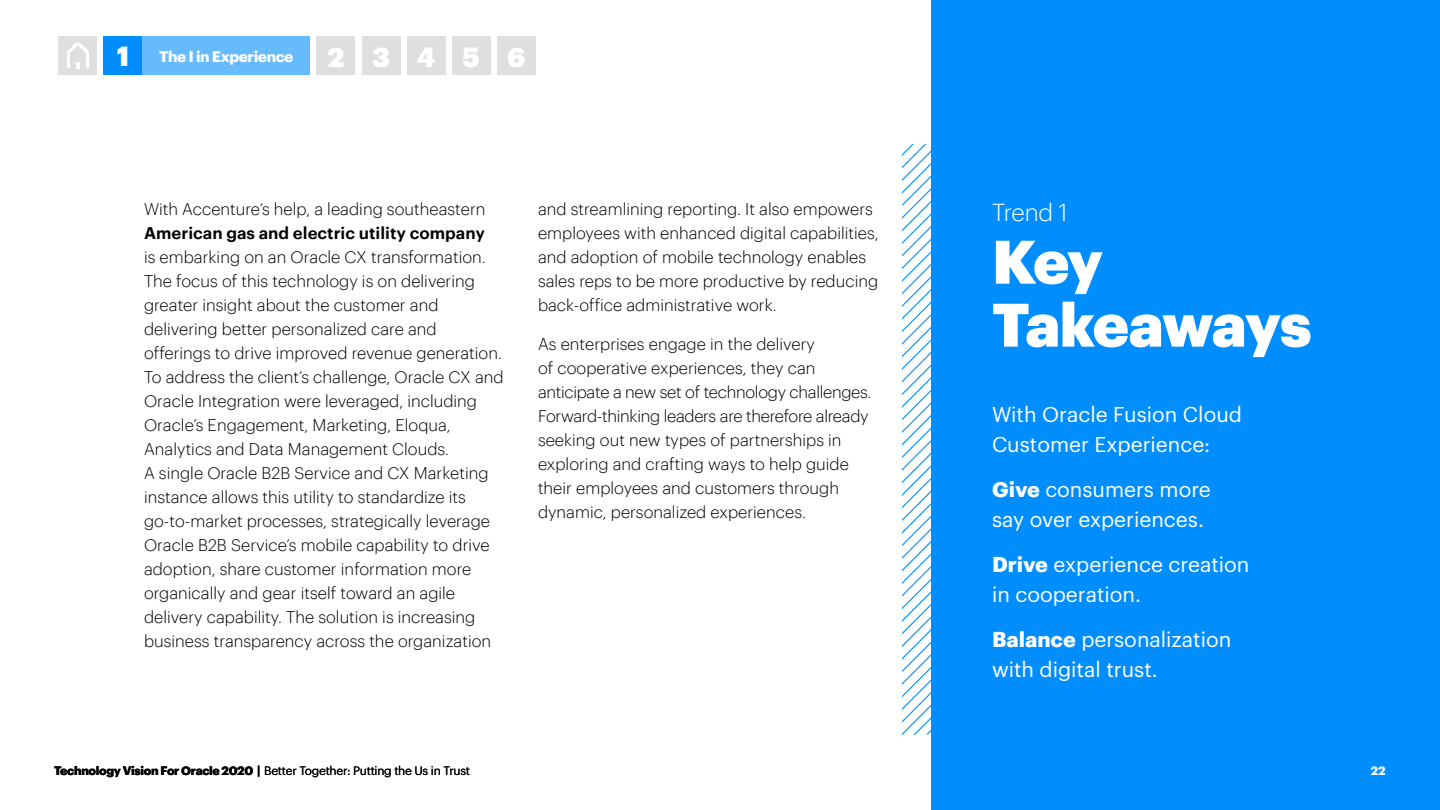
<style>
.page{position:relative;width:1440px;height:810px;background:#fff}
.page>*{position:absolute;margin:0;border:0;box-sizing:border-box;transform-origin:0 0}
.t1{font:900 60px/63px "Graphik";letter-spacing:-.03em;color:#fff}
.t2{font:900 27px "Graphik";letter-spacing:1.005em;color:#fff}
.t3{font:300 24px "Graphik";letter-spacing:-.02em;color:#fff}
.t4{font:21px/30px "Graphik";color:#fff}
.t5{font:300 16.5px/24px "Graphik";color:#000}
.t6{font:600 16.5px "Graphik";color:#000}
.t7{font:700 15px "Graphik";letter-spacing:-.025em;color:#fff}
.t8{font:12px "Graphik";letter-spacing:-.025em;color:#000}
.t9{font:700 12px "Graphik";color:#fff}
.s1{font-weight:900;font-size:27px}
.s2{font-weight:700}
</style>
<div class="page">
<div style="left:932px;top:0;width:508px;height:810px;background:#008eff"></div>
<svg style="left:902px;top:144px;width:30px;height:591px"></svg>
<div style="left:142px;top:36px;width:168px;height:39px;background:#6bf"></div>
<div style="left:58px;top:36px;width:40px;height:39px;background:#dfdfdf"></div>
<div style="left:104px;top:36px;width:38px;height:39px;background:#008eff"></div>
<svg style="left:67px;top:43px;width:22px;height:25px"></svg>
<div style="left:316px;top:36px;width:40px;height:39px;background:#dfdfdf"></div>
<div style="left:362px;top:36px;width:39px;height:39px;background:#dfdfdf"></div>
<div style="left:407px;top:36px;width:39px;height:39px;background:#dfdfdf"></div>
<div style="left:452px;top:36px;width:39px;height:39px;background:#dfdfdf"></div>
<div style="left:497px;top:36px;width:39px;height:39px;background:#dfdfdf"></div>
<p class="t7" style="left:117px;top:45px;width:178px"><span class="s1">1</span> The I in Experience</p>
<h2 class="t2" style="left:328px;top:36px;width:199px">23456</h2>
<p class="t5" style="left:144px;top:196px;width:343px">With Accenture’s help, a leading southeastern</p>
<p class="t6" style="left:144px;top:220px;width:343px">American gas and electric utility company</p>
<p class="t5" style="left:144px;top:244px;width:361px">is embarking on an Oracle CX transformation.<br>The focus of this technology is on delivering greater insight about the customer and delivering better personalized care and offerings to drive improved revenue generation.<br>To address the client’s challenge, Oracle CX and Oracle Integration were leveraged, including Oracle’s Engagement, Marketing, Eloqua, Analytics and Data Management Clouds.<br>A single Oracle B2B Service and CX Marketing instance allows this utility to standardize its go-to-market processes, strategically leverage Oracle B2B Service’s mobile capability to drive adoption, share customer information more organically and gear itself toward an agile delivery capability. The solution is increasing business transparency across the organization</p>
<p class="t5" style="left:538px;top:196px;width:342px">and streamlining reporting. It also empowers employees with enhanced digital capabilities, and adoption of mobile technology enables sales reps to be more productive by reducing back-office administrative work.</p>
<p class="t5" style="left:538px;top:331px;width:335px">As enterprises engage in the delivery<br>of cooperative experiences, they can anticipate a new set of technology challenges.<br>Forward-thinking leaders are therefore already seeking out new types of partnerships in exploring and crafting ways to help guide their employees and customers through dynamic, personalized experiences.</p>
<p class="t8" style="left:54px;top:762px;width:418px"><span class="s2">Technology Vision For Oracle 2020 |</span> Better Together: Putting the Us in Trust</p>
<h3 class="t3" style="left:992px;top:194px;width:77px">Trend 1</h3>
<h1 class="t1" style="left:992px;top:225px;width:321px">Key<br>Takeaways</h1>
<p class="t4" style="left:992px;top:397px;width:252px">With Oracle Fusion Cloud<br>Customer Experience:</p>
<p class="t4" style="left:992px;top:472px;width:220px"><span class="s2">Give</span> consumers more say over experiences.</p>
<p class="t4" style="left:992px;top:547px;width:259px"><span class="s2">Drive</span> experience creation in cooperation.</p>
<p class="t4" style="left:992px;top:622px;width:241px"><span class="s2">Balance</span> personalization with digital trust.</p>
<p class="t9" style="left:1371px;top:761px;width:16px">22</p>
</div>
